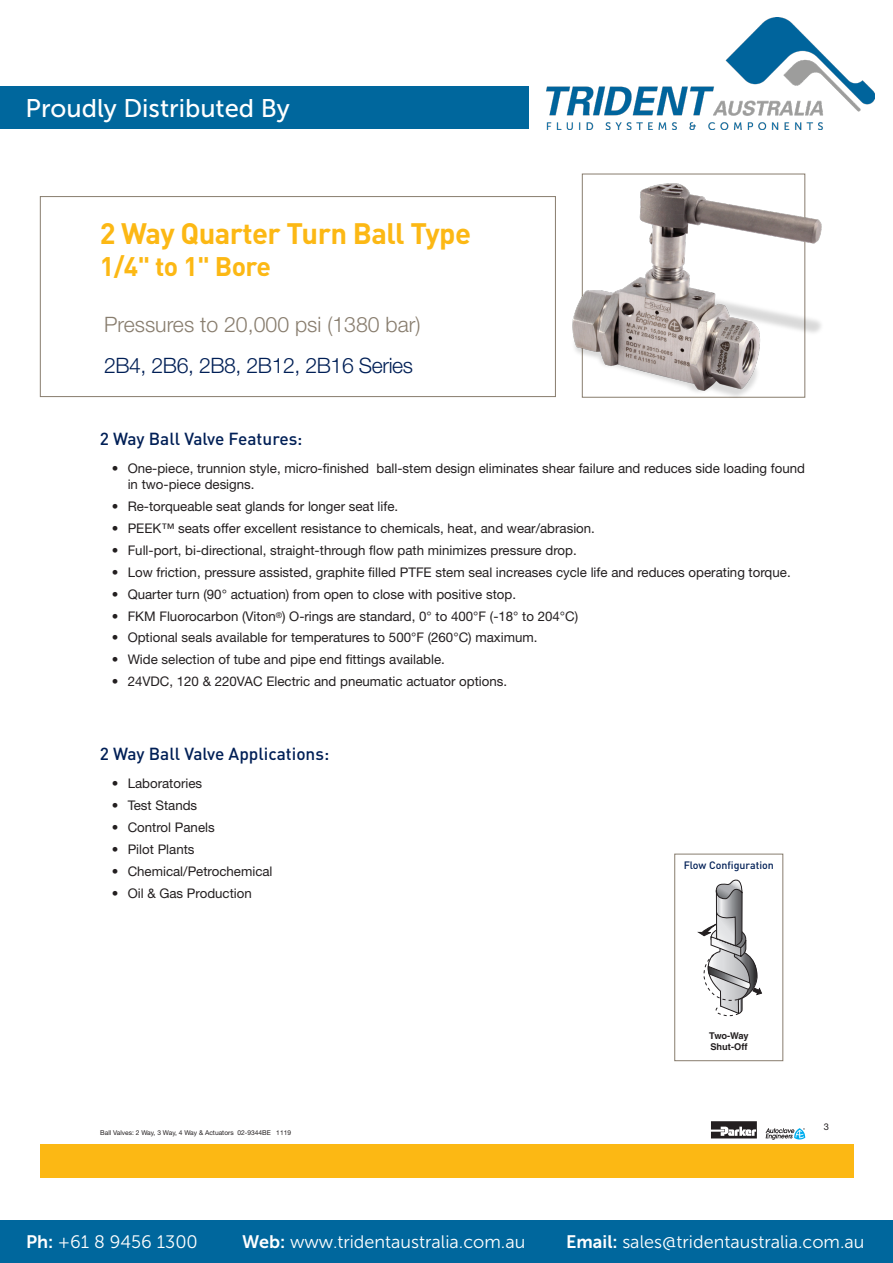
<style>
.page{position:relative;width:893px;height:1263px;background:#fff}
.page>*{position:absolute;margin:0;border:0;box-sizing:border-box;transform-origin:0 0}
.t1{font:700 29.25px "DINOT";letter-spacing:-.02em;color:#fcb814}
.t2{font:700 26.55px "DINOT";letter-spacing:-.02em;color:#fcb814}
.t3{font:25.5px "Museo Sans 500";color:#fff}
.t4{font:300 21.3px "Helvetica Neue LT Std";color:#887d6e}
.t5{font:300 21.3px "Helvetica Neue LT Std";letter-spacing:-.02em;color:#001f56}
.t6{font:18px "Museo Sans 300";color:#fff}
.t7{font:500 17.25px "DINOT";color:#001f56}
.t8{font:13.35px/15.9px "Helvetica Neue LT Std";color:#231f20}
.t9{font:500 10.65px "DINOT";color:#001f56}
.t10{font:700 9.3px/11.1px "Helvetica LT";color:#231f20}
.t11{font:9.3px "Helvetica Neue LT Std";color:#231f20}
.t12{font:6.6px "Helvetica Neue LT Std";color:#231f20}
.s1{font-family:"Museo Sans 700"}
</style>
<div class="page">
<img style="left:547px;top:18px;width:328px;height:111px">
<div style="left:0;top:1220px;width:893px;height:43px;background:#00679d"></div>
<div style="left:0;top:86px;width:528px;height:43px;background:#00679d"></div>
<div style="left:40px;top:1144px;width:813px;height:34px;background:#fcb814"></div>
<svg style="left:711px;top:1121px;width:46px;height:17px"></svg>
<svg style="left:765px;top:1128px;width:40px;height:12px"></svg>
<div style="left:40px;top:196px;width:516px;height:201px;border:1px solid #887d6e"></div>
<img style="left:572px;top:180px;width:250px;height:218px">
<svg style="left:699px;top:880px;width:63px;height:137px"></svg>
<div style="left:674px;top:854px;width:109px;height:207px;border:1px solid #887d6e"></div>
<p class="t3" style="left:26px;top:94px;width:266px">Proudly Distributed By</p>
<p class="t1" style="left:100px;top:213px;width:373px">2 Way Quarter Turn Ball Type</p>
<p class="t2" style="left:100px;top:248px;width:173px">1/4" to 1" Bore</p>
<p class="t4" style="left:104px;top:312px;width:318px">Pressures to 20,000 psi (1380 bar)</p>
<p class="t5" style="left:104px;top:353px;width:310px">2B4, 2B6, 2B8, 2B12, 2B16 Series</p>
<p class="t7" style="left:100px;top:427px;width:204px">2 Way Ball Valve Features:</p>
<p class="t8" style="left:128px;top:460px;width:679px;text-indent:-16px">• One-piece, trunnion style, micro-finished ball-stem design eliminates shear failure and reduces side loading found in two-piece designs.</p>
<p class="t8" style="left:112px;top:498px;width:288px">• Re-torqueable seat glands for longer seat life.</p>
<p class="t8" style="left:112px;top:520px;width:485px">• PEEK™ seats offer excellent resistance to chemicals, heat, and wear/abrasion.</p>
<p class="t8" style="left:112px;top:542px;width:466px">• Full-port, bi-directional, straight-through flow path minimizes pressure drop.</p>
<p class="t8" style="left:112px;top:564px;width:680px">• Low friction, pressure assisted, graphite filled PTFE stem seal increases cycle life and reduces operating torque.</p>
<p class="t8" style="left:112px;top:586px;width:406px">• Quarter turn (90° actuation) from open to close with positive stop.</p>
<p class="t8" style="left:112px;top:608px;width:468px">• FKM Fluorocarbon (Viton<sup>®</sup>) O-rings are standard, 0° to 400°F (-18° to 204°C)</p>
<p class="t8" style="left:112px;top:629px;width:427px">• Optional seals available for temperatures to 500°F (260°C) maximum.</p>
<p class="t8" style="left:112px;top:651px;width:335px">• Wide selection of tube and pipe end fittings available.</p>
<p class="t8" style="left:112px;top:673px;width:397px">• 24VDC, 120 &amp; 220VAC Electric and pneumatic actuator options.</p>
<p class="t7" style="left:100px;top:742px;width:231px">2 Way Ball Valve Applications:</p>
<p class="t8" style="left:112px;top:775px;width:92px">• Laboratories</p>
<p class="t8" style="left:112px;top:797px;width:87px">• Test Stands</p>
<p class="t8" style="left:112px;top:819px;width:105px">• Control Panels</p>
<p class="t8" style="left:112px;top:841px;width:84px">• Pilot Plants</p>
<p class="t8" style="left:112px;top:863px;width:162px">• Chemical/Petrochemical</p>
<p class="t8" style="left:112px;top:885px;width:142px">• Oil &amp; Gas Production</p>
<p class="t12" style="left:100px;top:1129px;width:192px">Ball Valves: 2 Way, 3 Way, 4 Way &amp; Actuators 02-9344BE 1119</p>
<p class="t9" style="left:684px;top:858px;width:92px">Flow Configuration</p>
<p class="t10" style="left:709px;top:1030px;width:41px">Two-Way<br>Shut-Off</p>
<p class="t11" style="left:824px;top:1121px;width:7px">3</p>
<p class="t6" style="left:26px;top:1232px;width:173px"><span class="s1">Ph:</span> +61 8 9456 1300</p>
<p class="t6" style="left:242px;top:1232px;width:285px"><span class="s1">Web:</span> www.tridentaustralia.com.au</p>
<p class="t6" style="left:566px;top:1232px;width:300px"><span class="s1">Email:</span> sales@tridentaustralia.com.au</p>
</div>
